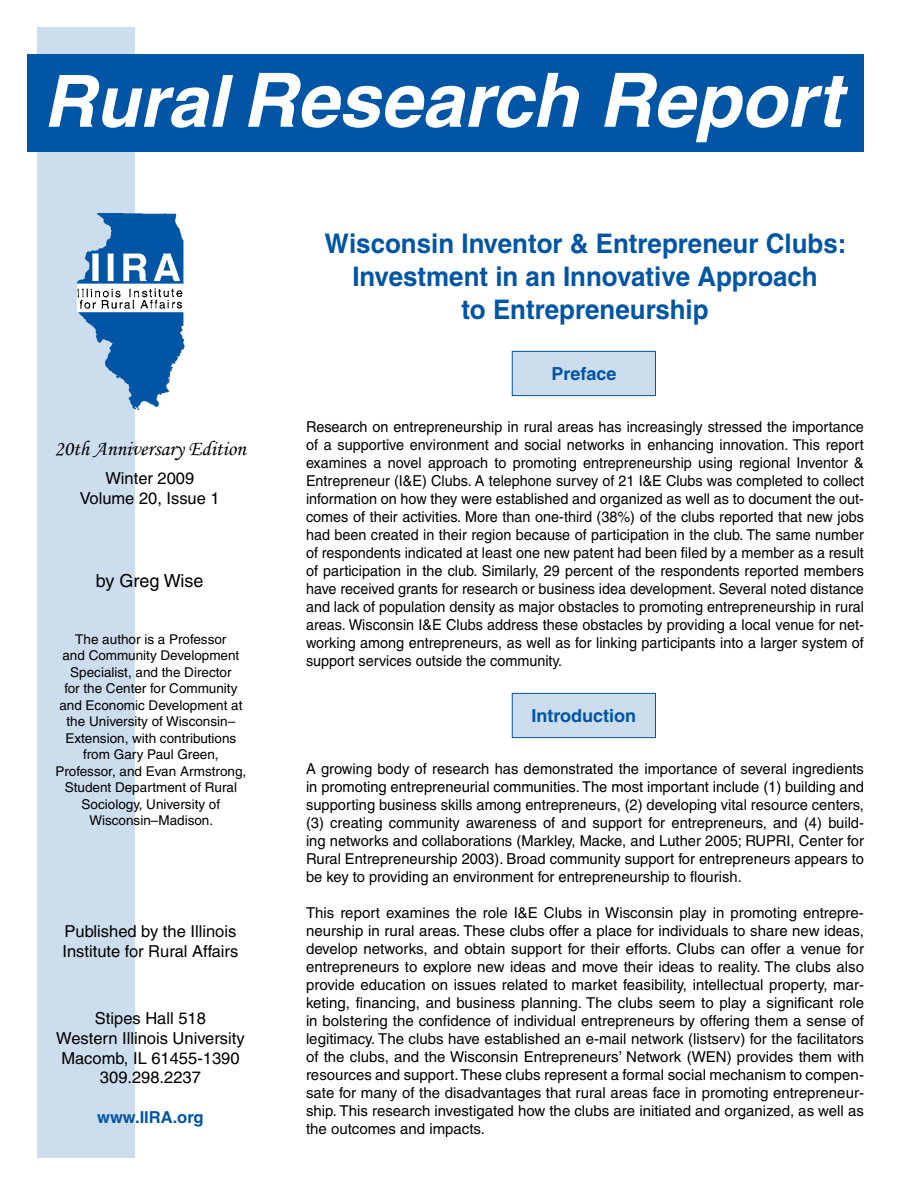
<style>
.page{position:relative;width:918px;height:1188px;background:#fff}
.page>*{position:absolute;margin:0;border:0;box-sizing:border-box;transform-origin:0 0}
.t1{font:italic 700 75px "Helvetica";color:#fff}
.t2{font:700 27px/33px "Helvetica";color:#0055a4;text-align:center;scale:.96 1}
.t3{font:21px "Monotype Corsiva";color:#000}
.t4{font:700 18px "Helvetica";color:#0055a4}
.t5{font:18px "Helvetica";color:#000}
.t6{font:16.5px/19.8px "Helvetica";color:#000;text-align:center}
.t7{font:700 16.5px "Helvetica";color:#0055a4}
.t8{font:15px/18px "Helvetica";color:#000;text-align:justify}
.t9{font:15px/18px "Helvetica";color:#000;text-align:justify;scale:.96 1}
.t10{font:13.5px/16.5px "Helvetica";color:#000;text-align:center}
.s1{font-size:72px}
</style>
<div class="page">
<div style="left:512px;top:351px;width:144px;height:45px;background:#ccdded"></div>
<div style="left:512px;top:351px;width:144px;height:45px;border:1px solid #0055a4"></div>
<div style="left:512px;top:693px;width:144px;height:45px;background:#ccdded"></div>
<div style="left:512px;top:693px;width:144px;height:45px;border:1px solid #0055a4"></div>
<div style="left:37px;top:27px;width:98px;height:1131px;background:#ccdded"></div>
<div style="left:27px;top:54px;width:837px;height:97px;background:#0055a4"></div>
<img style="left:77px;top:213px;width:108px;height:196px">
<img style="left:77px;top:287px;width:106px;height:23px">
<h1 class="t1" style="left:43px;top:55px;width:800px"><span class="s1">Rural</span> Research Report</h1>
<h2 class="t2" style="left:325px;top:227px;width:545px">Wisconsin Inventor &amp; Entrepreneur Clubs:<br>Investment in an Innovative Approach<br>to Entrepreneurship</h2>
<p class="t3" style="left:55px;top:436px;width:193px">20th Anniversary Edition</p>
<p class="t6" style="left:80px;top:468px;width:141px">Winter 2009<br>Volume 20, Issue 1</p>
<p class="t5" style="left:96px;top:570px;width:109px">by Greg Wise</p>
<p class="t10" style="left:55px;top:631px;width:192px">The author is a Professor<br>and Community Development<br>Specialist, and the Director<br>for the Center for Community and Economic Development at the University of Wisconsin–<br>Extension, with contributions from Gary Paul Green,<br>Professor, and Evan Armstrong,<br>Student Department of Rural<br>Sociology, University of<br>Wisconsin–Madison.</p>
<p class="t6" style="left:63px;top:922px;width:177px;text-align:left">Published by the Illinois<br>Institute for Rural Affairs</p>
<p class="t6" style="left:56px;top:1008px;width:190px">Stipes Hall 518<br>Western Illinois University<br>Macomb, IL 61455-1390<br>309.298.2237</p>
<p class="t7" style="left:97px;top:1107px;width:108px">www.IIRA.org</p>
<h3 class="t4" style="left:551px;top:362px;width:67px">Preface</h3>
<p class="t9" style="left:306px;top:418px;width:583px">Research on entrepreneurship in rural areas has increasingly stressed the importance of a supportive environment and social networks in enhancing innovation. This report examines a novel approach to promoting entrepreneurship using regional Inventor &amp; Entrepreneur (I&amp;E) Clubs. A telephone survey of 21 I&amp;E Clubs was completed to collect information on how they were established and organized as well as to document the out&shy;comes of their activities. More than one-third (38%) of the clubs reported that new jobs had been created in their region because of participation in the club. The same number of respondents indicated at least one new patent had been filed by a member as a result of participation in the club. Similarly, 29 percent of the respondents reported members have received grants for research or business idea development. Several noted distance and lack of population density as major obstacles to promoting entrepreneurship in rural areas. Wisconsin I&amp;E Clubs address these obstacles by providing a local venue for net&shy;working among entrepreneurs, as well as for linking participants into a larger system of support services outside the community.</p>
<h3 class="t4" style="left:532px;top:704px;width:106px">Introduction</h3>
<p class="t8" style="left:306px;top:760px;width:560px">A growing body of research has demonstrated the importance of several ingredients in promoting entrepreneurial communities. The most important include (1) building and supporting business skills among entrepreneurs, (2) developing vital resource centers, (3) creating community awareness of and support for entrepreneurs, and (4) build&shy;ing networks and collaborations (Markley, Macke, and Luther 2005; RUPRI, Center for Rural Entrepreneurship 2003). Broad community support for entrepreneurs appears to be key to providing an environment for entrepreneurship to flourish.</p>
<p class="t8" style="left:306px;top:904px;width:560px">This report examines the role I&amp;E Clubs in Wisconsin play in promoting entrepre&shy;neurship in rural areas. These clubs offer a place for individuals to share new ideas, develop networks, and obtain support for their efforts. Clubs can offer a venue for entrepreneurs to explore new ideas and move their ideas to reality. The clubs also provide education on issues related to market feasibility, intellectual property, mar&shy;keting, financing, and business planning. The clubs seem to play a significant role in bolstering the confidence of individual entrepreneurs by offering them a sense of legitimacy. The clubs have established an e-mail network (listserv) for the facilitators of the clubs, and the Wisconsin Entrepreneurs’ Network (WEN) provides them with resources and support. These clubs represent a formal social mechanism to compen&shy;sate for many of the disadvantages that rural areas face in promoting entrepreneur&shy;ship. This research investigated how the clubs are initiated and organized, as well as the outcomes and impacts.</p>
</div>
